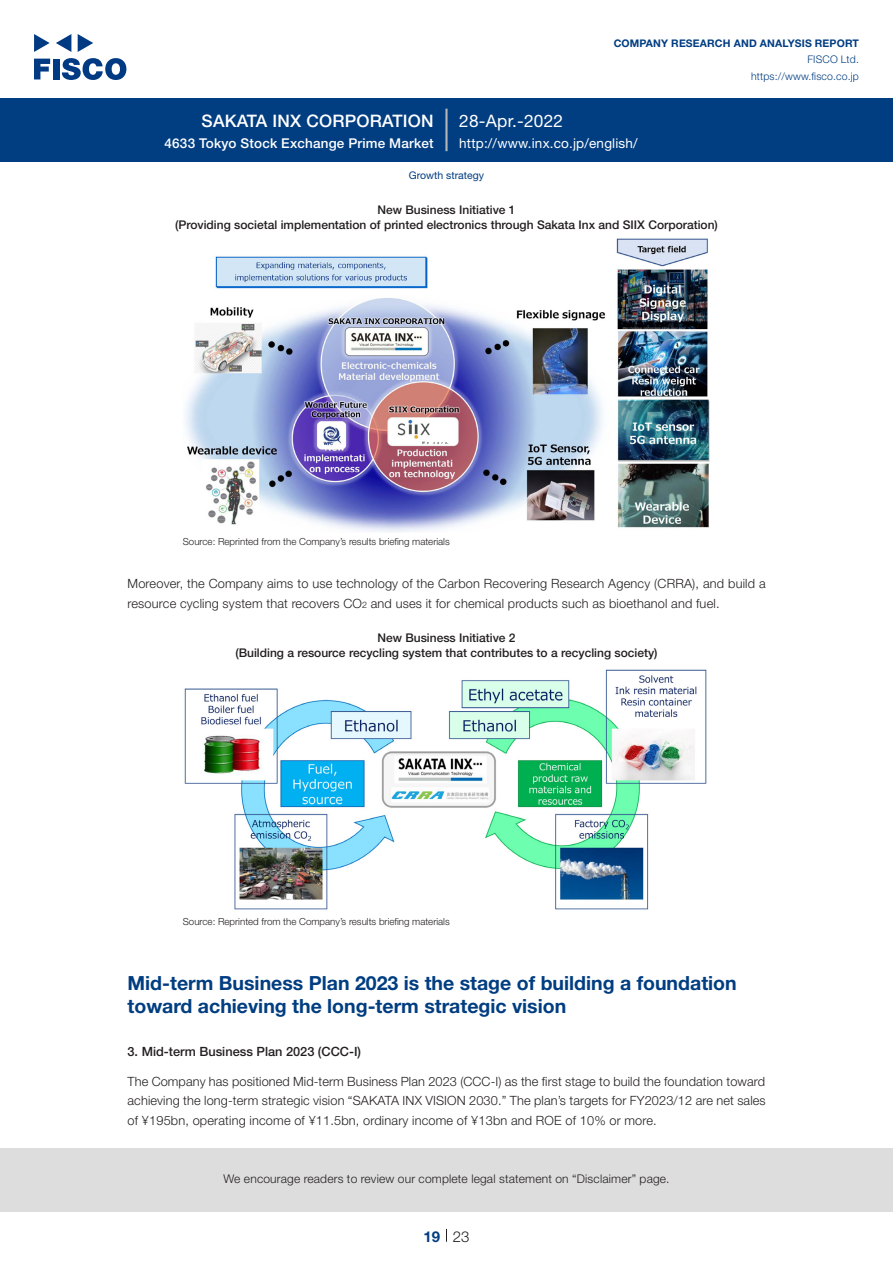
<style>
.page{position:relative;width:893px;height:1263px;background:#fff}
.page>*{position:absolute;margin:0;border:0;box-sizing:border-box;transform-origin:0 0}
.t1{font:700 19.5px/22.5px "Helvetica Neue LT Std";color:#003d81}
.t2{font:500 17.25px "Helvetica Neue LT Std";letter-spacing:.015em;color:#fff}
.t3{font:17.25px "Helvetica Neue LT Std";letter-spacing:.015em;color:#fff}
.t4{font:300 15px "Helvetica Neue LT Std";color:#231f20}
.t5{font:700 15px "Helvetica Neue LT Std";color:#003d81}
.t6{font:500 13.5px "Helvetica Neue LT Std";letter-spacing:.015em;color:#fff}
.t7{font:13.5px "Helvetica Neue LT Std";letter-spacing:.015em;color:#fff}
.t8{font:300 12.75px/19.5px "Helvetica Neue LT Std";letter-spacing:.015em;color:#231f20}
.t9{font:500 12.75px "Helvetica Neue LT Std";color:#231f20}
.t10{font:500 12px/15px "Helvetica Neue LT Std";color:#231f20;text-align:center}
.t11{font:300 12px "Helvetica Neue LT Std";letter-spacing:.015em;color:#231f20}
.t12{font:700 10.5px "Helvetica Neue LT Std";letter-spacing:.015em;color:#003d81}
.t13{font:300 10.5px/16.5px "Helvetica Neue LT Std";letter-spacing:.015em;color:#003d81;text-align:right}
.t14{font:10.5px "Helvetica Neue LT Std";color:#003d81}
.t15{font:300 9.75px "Helvetica Neue LT Std";color:#231f20}
.t16{font:300 8.85px "Helvetica Neue LT Std";color:#231f20}
</style>
<div class="page">
<div style="left:0;top:1148px;width:893px;height:64px;background:#ddd"></div>
<svg style="left:34px;top:59px;width:16px;height:20px"></svg>
<div style="left:53px;top:59px;width:6px;height:20px;background:#003a83"></div>
<svg style="left:62px;top:58px;width:64px;height:22px"></svg>
<svg style="left:34px;top:34px;width:16px;height:18px"></svg>
<svg style="left:78px;top:34px;width:15px;height:18px"></svg>
<svg style="left:56px;top:34px;width:15px;height:18px"></svg>
<div style="left:0;top:98px;width:893px;height:64px;background:#003d81"></div>
<hr style="left:445px;top:109px;width:3px;height:42px;background:#b5b5b6">
<svg style="left:446px;top:1229px;width:1px;height:13px"></svg>
<img style="left:186px;top:238px;width:524px;height:294px">
<img style="left:184px;top:669px;width:523px;height:241px">
<h2 class="t2" style="left:202px;top:110px;width:234px">SAKATA INX CORPORATION</h2>
<p class="t6" style="left:165px;top:135px;width:271px">4633 Tokyo Stock Exchange Prime Market</p>
<h2 class="t3" style="left:459px;top:110px;width:105px">28-Apr.-2022</h2>
<p class="t12" style="left:614px;top:37px;width:247px">COMPANY RESEARCH AND ANALYSIS REPORT</p>
<p class="t13" style="left:751px;top:51px;width:109px">FISCO Ltd. https://www.fisco.co j p.</p>
<p class="t7" style="left:459px;top:135px;width:180px">http://www.inx.co j p. /english/</p>
<p class="t14" style="left:409px;top:169px;width:77px">Growth strategy</p>
<p class="t10" style="left:175px;top:202px;width:544px">New Business Initiative 1<br>(Providing societal implementation of printed electronics through Sakata Inx and SIIX Corporation(</p>
<p class="t15" style="left:183px;top:535px;width:268px">Source: Reprinted from the Company s’ results briefing materials</p>
<p class="t8" style="left:371px;top:574px;width:396px;text-indent:-243px">Moreover, the Company aims to use technology of the Carbon Recovering Research Agency (CRRA ,) and build a and uses it for chemical products such as bioethanol and fuel.</p>
<p class="t8" style="left:128px;top:593px;width:236px">resource cycling system that recovers CO</p>
<p class="t10" style="left:235px;top:630px;width:424px">New Business Initiative 2<br>(Building a resource recycling system that contributes to a recycling society(</p>
<p class="t16" style="left:362px;top:599px;width:6px">2</p>
<p class="t15" style="left:183px;top:915px;width:268px">Source: Reprinted from the Company s’ results briefing materials</p>
<h1 class="t1" style="left:128px;top:972px;width:611px">Mid-term Business Plan 2023 is the stage of building a foundation toward achieving the long-term strategic vision</h1>
<p class="t9" style="left:128px;top:1044px;width:235px">3. Mid-term Business Plan 2023 (CCC (I-</p>
<p class="t8" style="left:128px;top:1071px;width:640px;text-align:justify">The Company has positioned Mid-term Business Plan 2023 (CCC ) I- as the first stage to build the foundation toward achieving the long-term strategic vision “SAKATA INX VISION 2030.” The plan s’ targets for FY2023/12 are net sales of ¥195bn, operating income of ¥11.5bn, ordinary income of ¥13bn and ROE of 10% or more.</p>
<p class="t11" style="left:223px;top:1171px;width:448px">We encourage readers to review our complete legal statement on “Disclaimer” page.</p>
<p class="t5" style="left:423px;top:1227px;width:18px">19</p>
<p class="t4" style="left:453px;top:1227px;width:18px">23</p>
</div>
